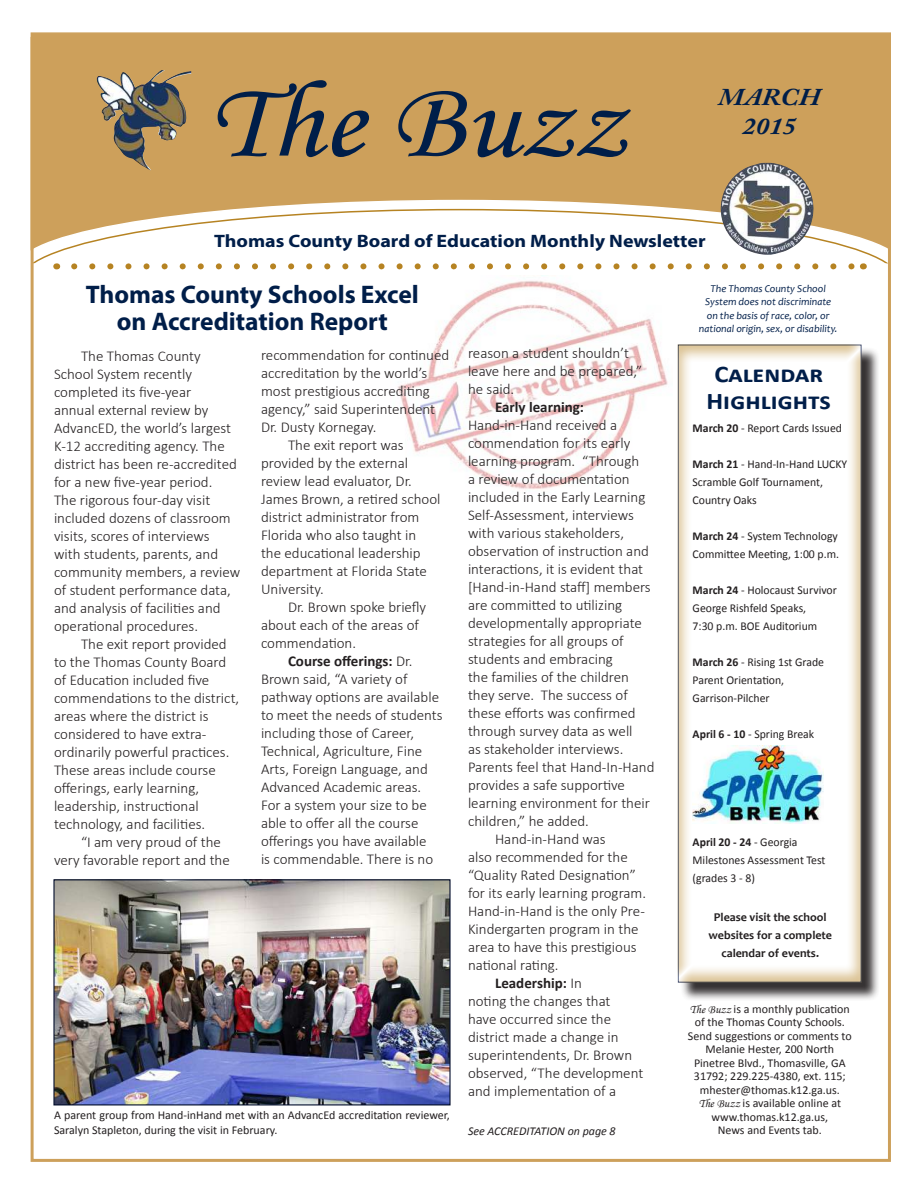
<style>
.page{position:relative;width:918px;height:1188px;background:#fff}
.page>*{position:absolute;margin:0;border:0;box-sizing:border-box;transform-origin:0 0}
.t1{font:109.5px "Monotype Corsiva";color:#001e49;scale:1.11 1}
.t2{font:700 25.5px/27px "Myriad Pro";color:#001e49;text-align:center}
.t3{font:700 24px/27px "Calibri";color:#001e49;text-align:center;scale:1.11 1}
.t4{font:italic 700 24px/28.8px "Adobe Caslon Pro";color:#001e49;text-align:center;scale:1.11 1}
.t5{font:700 18px "Myriad Pro";color:#001e49;scale:1.11 1}
.t6{font:300 15px/18px "Calibri";color:#231f20}
.t7{font:700 15px "Calibri";color:#231f20}
.t8{font:12px/18px "Calibri";color:#231f20}
.t9{font:700 12px/18px "Candara";color:#231f20;text-align:center}
.t10{font:italic 12px "Calibri";color:#231f20}
.t11{font:italic 10.5px/13.5px "Candara";color:#001e49;text-align:center}
.s1{font-weight:300}
.s2{font-weight:700}
.s3{font-family:"Monotype Corsiva"}
</style>
<div class="page">
<div style="left:31px;top:32px;width:860px;height:234px;background:#cda05b;border:2px solid #cda05b"></div>
<img style="left:97px;top:70px;width:94px;height:100px">
<div style="left:19px;top:201px;width:884px;height:131px;background:#fff;border-radius:50%"></div>
<div style="left:680px;top:347px;width:200px;height:654px;background:#231f20;opacity:.91"></div>
<div style="left:672px;top:340px;width:190px;height:643px;background:#b68322;opacity:.5"></div>
<svg style="left:74px;top:263px;width:780px;height:6px"></svg>
<img style="left:721px;top:163px;width:93px;height:92px">
<img style="left:693px;top:746px;width:130px;height:78px">
<img style="left:55px;top:881px;width:394px;height:222px">
<div style="left:53px;top:879px;width:398px;height:226px;border:1px solid #040f2d"></div>
<img style="left:390px;top:275px;width:283px;height:221px">
<h1 class="t1" style="left:208px;top:56px;width:378px">The Buzz</h1>
<h3 class="t4" style="left:718px;top:82px;width:94px">MARCH<br>2015</h3>
<p class="t5" style="left:214px;top:229px;width:444px">Thomas County Board of Education Monthly Newsletter</p>
<h2 class="t2" style="left:86px;top:280px;width:335px">Thomas County Schools Excel on Accreditation Report</h2>
<p class="t6" style="left:54px;top:347px;width:188px;text-indent:27px">The Thomas County<br>School System recently completed its five-year<br>annual external review by<br>AdvancED, the world’s largest<br>K-12 accrediting agency. The district has been re-accredited for a new five-year period.<br>The rigorous four-day visit included dozens of classroom visits, scores of interviews<br>with students, parents, and community members, a review of student performance data, and analysis of facilities and operational procedures.</p>
<p class="t6" style="left:54px;top:635px;width:187px;text-indent:27px">The exit report provided to the Thomas County Board of Education included five commendations to the district, areas where the district is considered to have extra&shy;ordinarily powerful practices.<br>These areas include course offerings, early learning, leadership, instructional technology, and facilities.</p>
<p class="t6" style="left:54px;top:833px;width:177px;text-indent:27px">“I am very proud of the very favorable report and the</p>
<p class="t6" style="left:261px;top:346px;width:190px">recommendation for continued</p>
<p class="t6" style="left:261px;top:364px;width:168px">accreditation by the world’s</p>
<p class="t6" style="left:261px;top:382px;width:170px">most prestigious accrediting</p>
<p class="t6" style="left:261px;top:400px;width:176px">agency,” said Superintendent</p>
<p class="t6" style="left:261px;top:418px;width:117px">Dr. Dusty Kornegay.</p>
<p class="t6" style="left:288px;top:436px;width:117px">The exit report was</p>
<p class="t6" style="left:261px;top:454px;width:149px">provided by the external</p>
<p class="t6" style="left:261px;top:472px;width:152px">review lead evaluator, Dr.</p>
<p class="t6" style="left:261px;top:490px;width:181px">James Brown, a retired school</p>
<p class="t6" style="left:261px;top:508px;width:160px">district administrator from</p>
<p class="t6" style="left:261px;top:526px;width:157px">Florida who also taught in</p>
<p class="t6" style="left:261px;top:544px;width:161px">the educational leadership</p>
<p class="t6" style="left:261px;top:562px;width:168px">department at Florida State</p>
<p class="t6" style="left:261px;top:580px;width:64px">University.</p>
<p class="t6" style="left:288px;top:598px;width:140px">Dr. Brown spoke briefly</p>
<p class="t6" style="left:261px;top:616px;width:160px">about each of the areas of</p>
<p class="t6" style="left:261px;top:634px;width:97px">commendation.</p>
<p class="t7" style="left:288px;top:651px;width:126px">Course offerings: <span class="s1">Dr.</span></p>
<p class="t6" style="left:261px;top:670px;width:148px">Brown said, “A variety of</p>
<p class="t6" style="left:261px;top:688px;width:180px">pathway options are available</p>
<p class="t6" style="left:261px;top:706px;width:183px">to meet the needs of students</p>
<p class="t6" style="left:261px;top:724px;width:155px">including those of Career,</p>
<p class="t6" style="left:261px;top:742px;width:163px">Technical, Agriculture, Fine</p>
<p class="t6" style="left:261px;top:760px;width:168px">Arts, Foreign Language, and</p>
<p class="t6" style="left:261px;top:778px;width:162px">Advanced Academic areas.</p>
<p class="t6" style="left:261px;top:796px;width:167px">For a system your size to be</p>
<p class="t6" style="left:261px;top:814px;width:159px">able to offer all the course</p>
<p class="t6" style="left:261px;top:832px;width:167px">offerings you have available</p>
<p class="t6" style="left:261px;top:850px;width:174px">is commendable. There is no</p>
<p class="t8" style="left:54px;top:1108px;width:397px;line-height:14.4px">A parent group from Hand-inHand met with an AdvancEd accreditation reviewer,<br>Saralyn Stapleton, during the visit in February.</p>
<p class="t6" style="left:468px;top:344px;width:176px">reason a student shouldn’t leave here and be prepared,” he said.</p>
<p class="t7" style="left:495px;top:398px;width:91px">Early learning:</p>
<p class="t6" style="left:468px;top:416px;width:151px">Hand-in-Hand received a</p>
<p class="t6" style="left:468px;top:434px;width:164px">commendation for its early</p>
<p class="t6" style="left:468px;top:452px;width:173px">learning program. “Through</p>
<p class="t6" style="left:468px;top:470px;width:163px">a review of documentation</p>
<p class="t6" style="left:468px;top:488px;width:179px">included in the Early Learning</p>
<p class="t6" style="left:468px;top:506px;width:167px">Self-Assessment, interviews</p>
<p class="t6" style="left:468px;top:524px;width:158px">with various stakeholders,</p>
<p class="t6" style="left:468px;top:542px;width:182px">observation of instruction and</p>
<p class="t6" style="left:468px;top:560px;width:177px">interactions, it is evident that</p>
<p class="t6" style="left:468px;top:578px;width:184px">[Hand-in-Hand staff] members</p>
<p class="t6" style="left:468px;top:596px;width:156px">are committed to utilizing</p>
<p class="t6" style="left:468px;top:614px;width:175px">developmentally appropriate</p>
<p class="t6" style="left:468px;top:632px;width:157px">strategies for all groups of</p>
<p class="t6" style="left:468px;top:650px;width:146px">students and embracing</p>
<p class="t6" style="left:468px;top:668px;width:163px">the families of the children</p>
<p class="t6" style="left:468px;top:686px;width:161px">they serve. The success of</p>
<p class="t6" style="left:468px;top:704px;width:169px">these efforts was confirmed</p>
<p class="t6" style="left:468px;top:722px;width:166px">through survey data as well</p>
<p class="t6" style="left:468px;top:740px;width:157px">as stakeholder interviews.</p>
<p class="t6" style="left:468px;top:758px;width:188px">Parents feel that Hand-In-Hand</p>
<p class="t6" style="left:468px;top:776px;width:158px">provides a safe supportive</p>
<p class="t6" style="left:468px;top:794px;width:183px">learning environment for their</p>
<p class="t6" style="left:468px;top:812px;width:122px">children,” he added.</p>
<p class="t6" style="left:495px;top:830px;width:112px">Hand-in-Hand was</p>
<p class="t6" style="left:468px;top:848px;width:161px">also recommended for the</p>
<p class="t6" style="left:468px;top:866px;width:169px">“Quality Rated Designation”</p>
<p class="t6" style="left:468px;top:884px;width:180px">for its early learning program.</p>
<p class="t6" style="left:468px;top:902px;width:178px">Hand-in-Hand is the only Pre-</p>
<p class="t6" style="left:468px;top:920px;width:172px">Kindergarten program in the</p>
<p class="t6" style="left:468px;top:938px;width:170px">area to have this prestigious</p>
<p class="t6" style="left:468px;top:956px;width:92px">national rating.</p>
<p class="t7" style="left:495px;top:974px;width:88px">Leadership: <span class="s1">In</span></p>
<p class="t6" style="left:468px;top:992px;width:144px">noting the changes that</p>
<p class="t6" style="left:468px;top:1010px;width:145px">have occurred since the</p>
<p class="t6" style="left:468px;top:1028px;width:152px">district made a change in</p>
<p class="t6" style="left:468px;top:1046px;width:166px">superintendents, Dr. Brown</p>
<p class="t6" style="left:468px;top:1064px;width:177px">observed, “The development</p>
<p class="t6" style="left:468px;top:1082px;width:150px">and implementation of a</p>
<p class="t10" style="left:468px;top:1122px;width:149px">See ACCREDITATION on page 8</p>
<p class="t11" style="left:699px;top:281px;width:140px">The Thomas County School<br>System does not discriminate on the basis of race, color, or national origin, sex, or disability.</p>
<h3 class="t3" style="left:706px;top:361px;width:114px">Calendar<br>Highlights</h3>
<p class="t8" style="left:693px;top:419px;width:151px"><span class="s2">March 20</span> - Report Cards Issued</p>
<p class="t8" style="left:693px;top:455px;width:156px"><span class="s2">March 21</span> - Hand-In-Hand LUCKY<br>Scramble Golf Tournament,<br>Country Oaks</p>
<p class="t8" style="left:693px;top:527px;width:148px"><span class="s2">March 24</span> - System Technology<br>Committee Meeting, 1:00 p.m.</p>
<p class="t8" style="left:693px;top:581px;width:146px"><span class="s2">March 24</span> - Holocaust Survivor<br>George Rishfeld Speaks,<br>7:30 p.m. BOE Auditorium</p>
<p class="t8" style="left:693px;top:653px;width:133px"><span class="s2">March 26</span> - Rising 1st Grade<br>Parent Orientation,<br>Garrison-Pilcher</p>
<p class="t8" style="left:693px;top:725px;width:123px"><span class="s2">April 6 - 10</span> - Spring Break</p>
<p class="t8" style="left:693px;top:833px;width:134px"><span class="s2">April 20 - 24</span> - Georgia<br>Milestones Assessment Test (grades 3 - 8)</p>
<p class="t9" style="left:708px;top:908px;width:125px">Please visit the school websites for a complete calendar of events.</p>
<p class="t8" style="left:688px;top:1002px;width:165px;line-height:13.5px;text-align:center"><span class="s3">The Buzz</span> is a monthly publication of the Thomas County Schools.<br>Send suggestions or comments to<br>Melanie Hester, 200 North<br>Pinetree Blvd., Thomasville, GA<br>31792; 229.225-4380, ext. 115; mhester@thomas.k12.ga.us.<br><span class="s3">The Buzz</span> is available online at www.thomas.k12.ga.us,<br>News and Events tab.</p>
</div>
